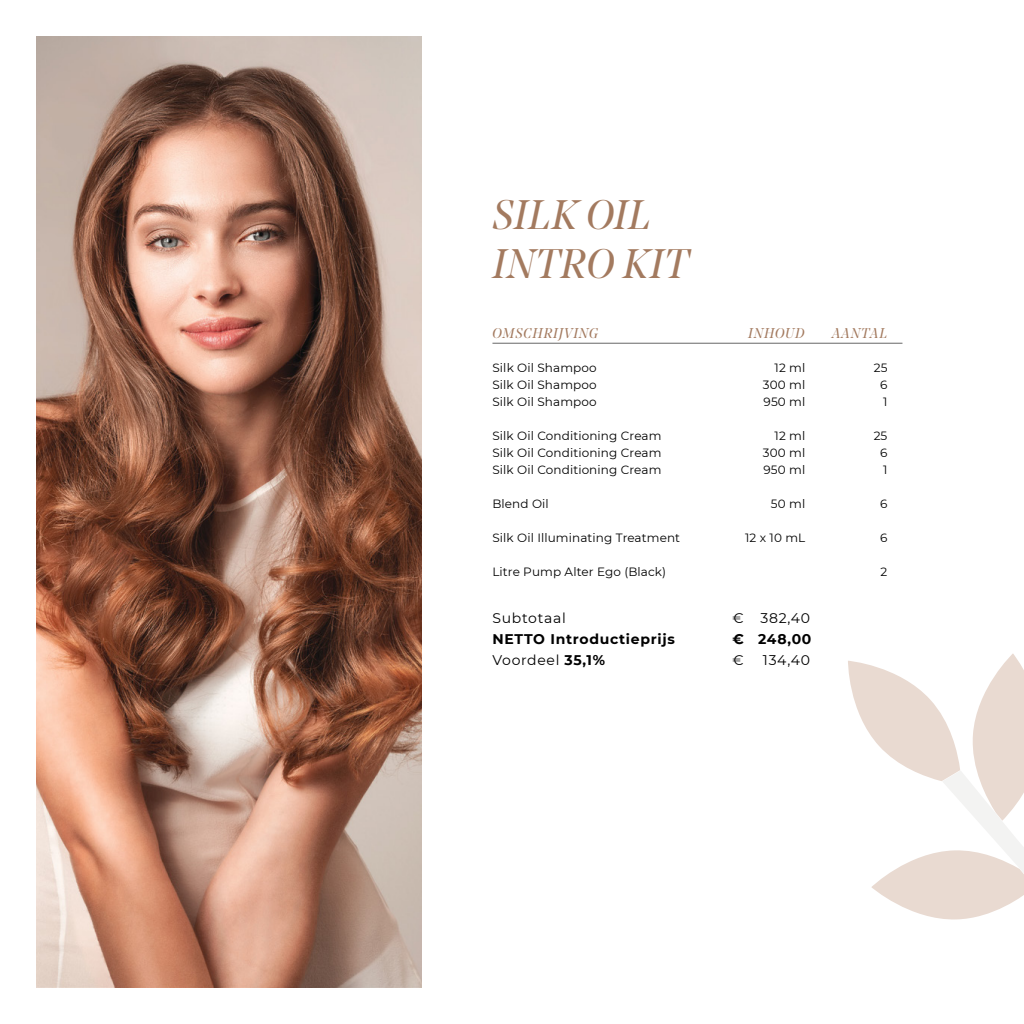
<style>
.page{position:relative;width:1024px;height:1024px;background:#fff}
.page>*{position:absolute;margin:0;border:0;box-sizing:border-box;transform-origin:0 0}
.t1{font:italic 41px/49.2px "Noe Display";letter-spacing:.02em;color:#a37a5f}
.t2{font:14px "Montserrat";letter-spacing:.05em;color:#000}
.t3{font:700 14px "Montserrat";letter-spacing:.05em;color:#000}
.t4{font:italic 14px "Noe Display";letter-spacing:.07em;color:#a37a5f}
.t5{font:12px "Montserrat";letter-spacing:.01em;color:#000}
.s1{font-weight:700}
</style>
<div class="page">
<svg style="left:943px;top:771px;width:81px;height:79px"></svg>
<svg style="left:871px;top:850px;width:153px;height:70px"></svg>
<svg style="left:848px;top:661px;width:112px;height:120px"></svg>
<svg style="left:971px;top:653px;width:53px;height:168px"></svg>
<hr style="left:492px;top:343px;width:410px;height:1px;background:#666">
<img style="left:36px;top:36px;width:386px;height:952px">
<h1 class="t1" style="left:492px;top:190px;width:198px">SILK OIL<br>INTRO KIT</h1>
<p class="t4" style="left:492px;top:324px;width:107px">OMSCHRIJVING</p>
<p class="t4" style="left:748px;top:324px;width:58px">INHOUD</p>
<p class="t4" style="left:832px;top:324px;width:57px">AANTAL</p>
<p class="t5" style="left:492px;top:359px;width:106px">Silk Oil Shampoo</p>
<p class="t5" style="left:775px;top:359px;width:32px">12 ml</p>
<p class="t5" style="left:874px;top:359px;width:15px">25</p>
<p class="t5" style="left:492px;top:376px;width:106px">Silk Oil Shampoo</p>
<p class="t5" style="left:763px;top:376px;width:44px">300 ml</p>
<p class="t5" style="left:880px;top:376px;width:9px">6</p>
<p class="t5" style="left:492px;top:393px;width:106px">Silk Oil Shampoo</p>
<p class="t5" style="left:764px;top:393px;width:43px">950 ml</p>
<p class="t5" style="left:883px;top:393px;width:6px">1</p>
<p class="t5" style="left:492px;top:427px;width:171px">Silk Oil Conditioning Cream</p>
<p class="t5" style="left:775px;top:427px;width:32px">12 ml</p>
<p class="t5" style="left:874px;top:427px;width:15px">25</p>
<p class="t5" style="left:492px;top:444px;width:171px">Silk Oil Conditioning Cream</p>
<p class="t5" style="left:763px;top:444px;width:44px">300 ml</p>
<p class="t5" style="left:880px;top:444px;width:9px">6</p>
<p class="t5" style="left:492px;top:461px;width:171px">Silk Oil Conditioning Cream</p>
<p class="t5" style="left:764px;top:461px;width:43px">950 ml</p>
<p class="t5" style="left:883px;top:461px;width:6px">1</p>
<p class="t5" style="left:492px;top:495px;width:58px">Blend Oil</p>
<p class="t5" style="left:771px;top:495px;width:36px">50 ml</p>
<p class="t5" style="left:880px;top:495px;width:9px">6</p>
<p class="t5" style="left:492px;top:530px;width:189px">Silk Oil Illuminating Treatment</p>
<p class="t5" style="left:745px;top:530px;width:62px">12 x 10 mL</p>
<p class="t5" style="left:880px;top:530px;width:9px">6</p>
<p class="t5" style="left:492px;top:564px;width:175px">Litre Pump Alter Ego (Black)</p>
<p class="t5" style="left:881px;top:564px;width:8px">2</p>
<p class="t2" style="left:492px;top:609px;width:75px">Subtotaal</p>
<p class="t2" style="left:732px;top:609px;width:79px">€ 382,40</p>
<p class="t3" style="left:492px;top:629px;width:184px">NETTO Introductieprijs</p>
<p class="t3" style="left:732px;top:629px;width:80px">€ 248,00</p>
<p class="t2" style="left:492px;top:651px;width:114px">Voordeel <span class="s1">35,1%</span></p>
<p class="t2" style="left:732px;top:651px;width:13px">€</p>
<p class="t2" style="left:763px;top:651px;width:49px">134,40</p>
</div>
